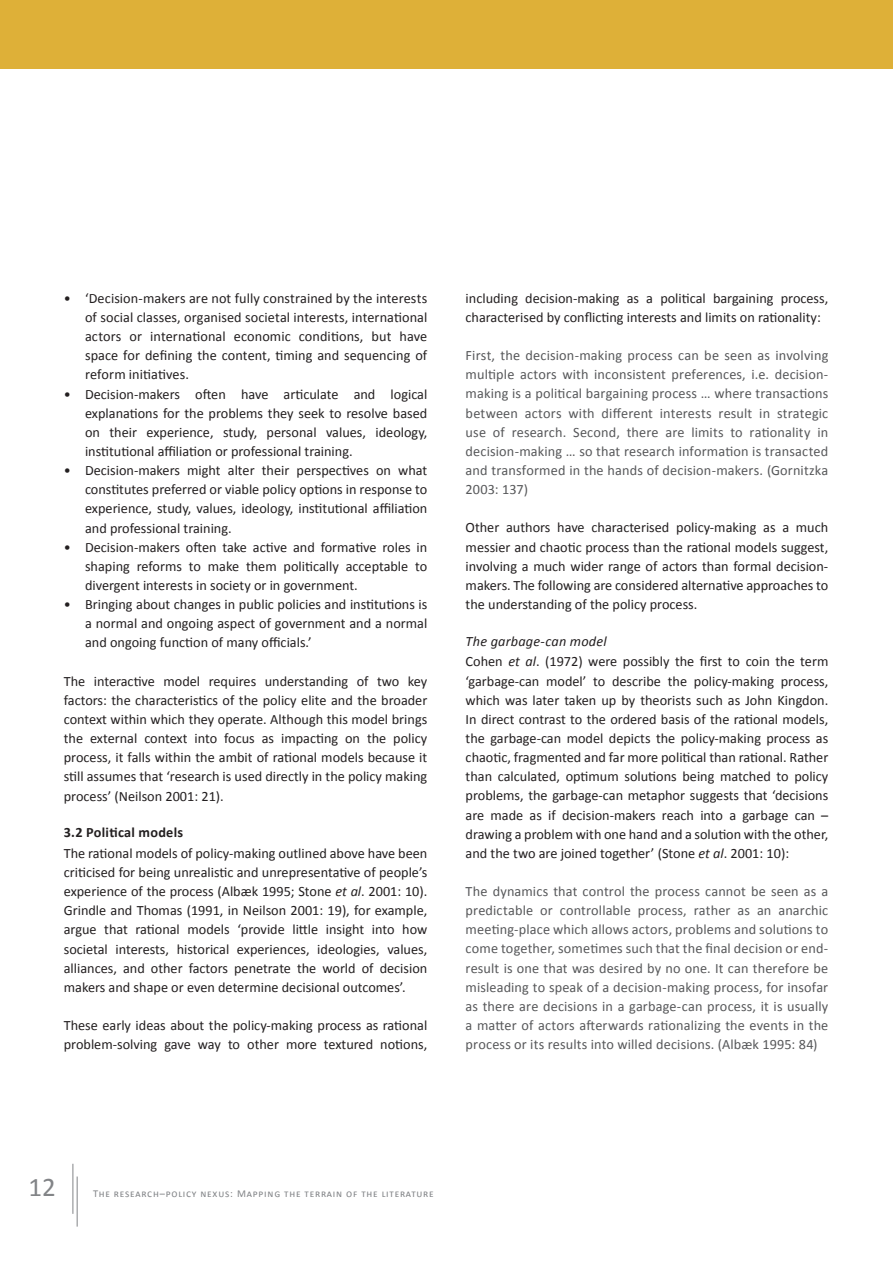
<style>
.page{position:relative;width:893px;height:1263px;background:#fff}
.page>*{position:absolute;margin:0;border:0;box-sizing:border-box;transform-origin:0 0}
.t1{font:27px "Calibri";color:#828487}
.t2{font:14.25px/19.2px "Calibri";color:#231f20;text-align:justify}
.t3{font:14.25px/19.2px "Calibri";letter-spacing:.01em;color:#57585a;text-align:justify}
.t4{font:700 14.25px "Calibri";color:#231f20}
.t5{font:10.5px "Calibri";letter-spacing:.075em;color:#828487}
.s1{font-style:italic}
</style>
<div class="page">
<div style="left:0;top:0;width:893px;height:68px;background:#deb038"></div>
<hr style="left:73px;top:1164px;width:1px;height:50px;background:#828487">
<hr style="left:77px;top:1176px;width:1px;height:50px;background:#828487">
<p class="t2" style="left:85px;top:288px;width:344px;text-indent:-21px">• ‘Decision-makers are not fully constrained by the interests of social classes, organised societal interests, international actors or international economic conditions, but have space for defining the content, timing and sequencing of reform initiatives.</p>
<p class="t2" style="left:85px;top:384px;width:344px;text-indent:-21px">• Decision-makers often have articulate and logical explanations for the problems they seek to resolve based on their experience, study, personal values, ideology, institutional affiliation or professional training.</p>
<p class="t2" style="left:85px;top:460px;width:344px;text-indent:-21px">• Decision-makers might alter their perspectives on what constitutes preferred or viable policy options in response to experience, study, values, ideology, institutional affiliation and professional training.</p>
<p class="t2" style="left:85px;top:537px;width:344px;text-indent:-21px">• Decision-makers often take active and formative roles in shaping reforms to make them politically acceptable to divergent interests in society or in government.</p>
<p class="t2" style="left:85px;top:594px;width:344px;text-indent:-21px">• Bringing about changes in public policies and institutions is a normal and ongoing aspect of government and a normal and ongoing function of many officials.’</p>
<p class="t2" style="left:64px;top:671px;width:365px">The interactive model requires understanding of two key factors: the characteristics of the policy elite and the broader context within which they operate. Although this model brings the external context into focus as impacting on the policy process, it falls within the ambit of rational models because it still assumes that ‘research is used directly in the policy making process’ (Neilson 2001: 21).</p>
<p class="t4" style="left:64px;top:824px;width:121px">3.2 Political models</p>
<p class="t2" style="left:64px;top:843px;width:365px">The rational models of policy-making outlined above have been criticised for being unrealistic and unrepresentative of people’s experience of the process (Albæk 1995; Stone <span class="s1">et al</span>. 2001: 10).<br>Grindle and Thomas (1991, in Neilson 2001: 19), for example, argue that rational models ‘provide little insight into how societal interests, historical experiences, ideologies, values, alliances, and other factors penetrate the world of decision makers and shape or even determine decisional outcomes’.</p>
<p class="t2" style="left:64px;top:1015px;width:365px">These early ideas about the policy-making process as rational problem-solving gave way to other more textured notions,</p>
<p class="t2" style="left:466px;top:288px;width:364px">including decision-making as a political bargaining process, characterised by conflicting interests and limits on rationality:</p>
<p class="t3" style="left:466px;top:345px;width:364px">First, the decision-making process can be seen as involving multiple actors with inconsistent preferences, i.e. decision&shy;making is a political bargaining process … where transactions between actors with different interests result in strategic use of research. Second, there are limits to rationality in decision-making … so that research information is transacted and transformed in the hands of decision-makers. (Gornitzka 2003: 137)</p>
<p class="t2" style="left:466px;top:517px;width:364px">Other authors have characterised policy-making as a much messier and chaotic process than the rational models suggest, involving a much wider range of actors than formal decision&shy;makers. The following are considered alternative approaches to the understanding of the policy process.</p>
<p class="t2" style="left:466px;top:630px;width:364px;line-height:20.7px"><span class="s1">The garbage-can model<br></span>Cohen <span class="s1">et al</span>. (1972) were possibly the first to coin the term</p>
<p class="t2" style="left:466px;top:670px;width:364px">‘garbage-can model’ to describe the policy-making process, which was later taken up by theorists such as John Kingdon.<br>In direct contrast to the ordered basis of the rational models, the garbage-can model depicts the policy-making process as chaotic, fragmented and far more political than rational. Rather than calculated, optimum solutions being matched to policy problems, the garbage-can metaphor suggests that ‘decisions are made as if decision-makers reach into a garbage can – drawing a problem with one hand and a solution with the other, and the two are joined together’ (Stone <span class="s1">et al</span>. 2001: 10):</p>
<p class="t3" style="left:466px;top:881px;width:364px">The dynamics that control the process cannot be seen as a predictable or controllable process, rather as an anarchic meeting-place which allows actors, problems and solutions to come together, sometimes such that the final decision or end&shy;result is one that was desired by no one. It can therefore be misleading to speak of a decision-making process, for insofar as there are decisions in a garbage-can process, it is usually a matter of actors afterwards rationalizing the events in the process or its results into willed decisions. (Albæk 1995: 84)</p>
<h1 class="t1" style="left:29px;top:1170px;width:29px">12</h1>
<p class="t5" style="left:93px;top:1187px;width:342px">The research–policy nexus: Mapping the terrain of the literature</p>
</div>
